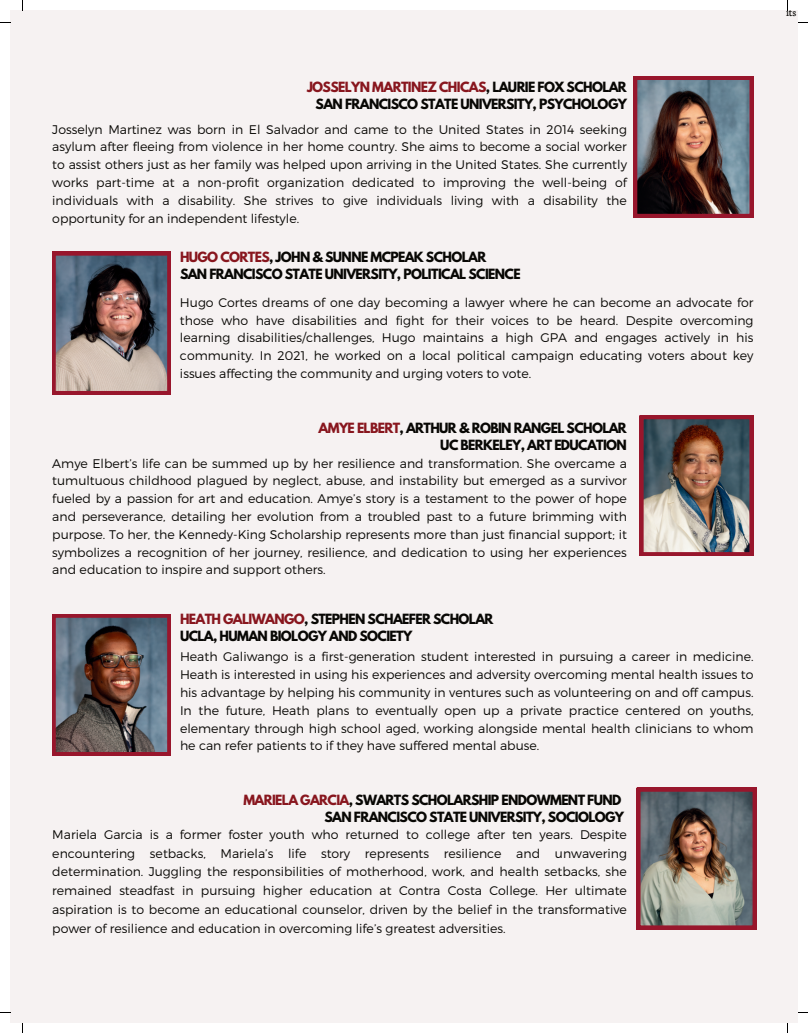
<style>
.page{position:relative;width:808px;height:1033px;background:#fff}
.page>*{position:absolute;margin:0;border:0;box-sizing:border-box;transform-origin:0 0}
.t1{font:300 12.5px/17.8px "Montserrat";color:#080704;text-align:justify}
.t2{font:700 12.5px/16.9px "League Spartan";letter-spacing:-.05em;color:#080704;text-align:right}
.t3{font:11.38px "Neuton";color:#080704}
.s1{color:#88161e}
</style>
<div class="page">
<div style="left:10px;top:10px;width:788px;height:1013px;background:#f6f2f2"></div>
<img style="left:636px;top:788px;width:120px;height:141px">
<svg style="left:52px;top:252px;width:119px;height:143px;background:#7f6b6f"></svg>
<img style="left:640px;top:415px;width:113px;height:141px">
<img style="left:52px;top:614px;width:119px;height:141px">
<svg style="left:633px;top:76px;width:120px;height:141px;background:#634f52"></svg>
<p class="t2" style="left:307px;top:79px;width:321px"><span class="s1">JOSSELYN MARTINEZ CHICAS</span>, LAURIE FOX SCHOLAR<br>SAN FRANCISCO STATE UNIVERSITY, PSYCHOLOGY</p>
<p class="t1" style="left:52px;top:120px;width:576px">Josselyn Martinez was born in El Salvador and came to the United States in 2014 seeking asylum after fleeing from violence in her home country. She aims to become a social worker to assist others just as her family was helped upon arriving in the United States. She currently works part-time at a non-profit organization dedicated to improving the well-being of individuals with a disability. She strives to give individuals living with a disability the opportunity for an independent lifestyle.</p>
<p class="t2" style="left:180px;top:248px;width:342px;text-align:left"><span class="s1">HUGO CORTES</span>, JOHN &amp; SUNNE MCPEAK SCHOLAR<br>SAN FRANCISCO STATE UNIVERSITY, POLITICAL SCIENCE</p>
<p class="t1" style="left:180px;top:293px;width:575px">Hugo Cortes dreams of one day becoming a lawyer where he can become an advocate for those who have disabilities and fight for their voices to be heard. Despite overcoming learning disabilities/challenges, Hugo maintains a high GPA and engages actively in his community. In 2021, he worked on a local political campaign educating voters about key issues affecting the community and urging voters to vote.</p>
<p class="t2" style="left:318px;top:420px;width:310px"><span class="s1">AMYE ELBERT</span>, ARTHUR &amp; ROBIN RANGEL SCHOLAR<br>UC BERKELEY, ART EDUCATION</p>
<p class="t1" style="left:52px;top:454px;width:576px">Amye Elbert’s life can be summed up by her resilience and transformation. She overcame a tumultuous childhood plagued by neglect, abuse, and instability but emerged as a survivor fueled by a passion for art and education. Amye’s story is a testament to the power of hope and perseverance, detailing her evolution from a troubled past to a future brimming with purpose. To her, the Kennedy-King Scholarship represents more than just financial support; it symbolizes a recognition of her journey, resilience, and dedication to using her experiences and education to inspire and support others.</p>
<p class="t2" style="left:180px;top:610px;width:315px;text-align:left"><span class="s1">HEATH GALIWANGO</span>, STEPHEN SCHAEFER SCHOLAR<br>UCLA, HUMAN BIOLOGY AND SOCIETY</p>
<p class="t1" style="left:180px;top:647px;width:575px">Heath Galiwango is a first-generation student interested in pursuing a career in medicine.<br>Heath is interested in using his experiences and adversity overcoming mental health issues to his advantage by helping his community in ventures such as volunteering on and off campus.<br>In the future, Heath plans to eventually open up a private practice centered on youths, elementary through high school aged, working alongside mental health clinicians to whom he can refer patients to if they have suffered mental abuse.</p>
<p class="t2" style="left:243px;top:791px;width:382px"><span class="s1">MARIELA GARCIA</span>, SWARTS SCHOLARSHIP ENDOWMENT FUND<br>SAN FRANCISCO STATE UNIVERSITY, SOCIOLOGY</p>
<p class="t1" style="left:52px;top:824px;width:576px;line-height:18.8px">Mariela Garcia is a former foster youth who returned to college after ten years. Despite encountering setbacks, Mariela’s life story represents resilience and unwavering determination. Juggling the responsibilities of motherhood, work, and health setbacks, she remained steadfast in pursuing higher education at Contra Costa College. Her ultimate aspiration is to become an educational counselor, driven by the belief in the transformative power of resilience and education in overcoming life’s greatest adversities.</p>
<p class="t3" style="left:786px;top:7px;width:12px">its</p>
</div>
